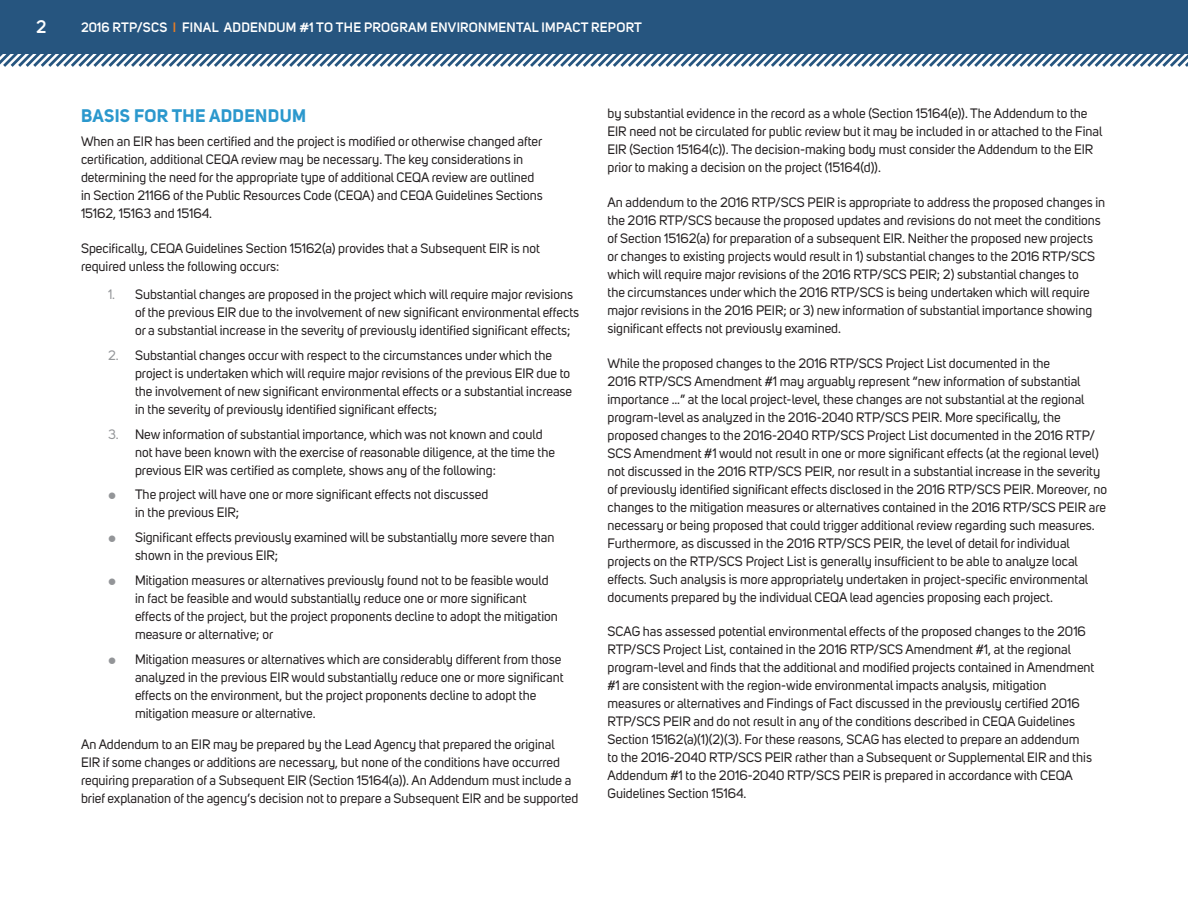
<style>
.page{position:relative;width:1188px;height:918px;background:#fff}
.page>*{position:absolute;margin:0;border:0;box-sizing:border-box;transform-origin:0 0}
.Heading_2{font:700 18px "Uni Sans";letter-spacing:.02em;color:#2b98cd}
.Pg_num_Even{font:600 18px "Uni Sans";color:#fff}
.t1{font:13.5px/18px "Uni Sans";color:#231f20}
.t2{font:600 13.5px "Uni Sans";letter-spacing:.02em;color:#fff}
.s1{color:#e67d25}
.s2{color:#939598}
</style>
<div class="page">
<div style="left:0;top:0;width:1188px;height:54px;background:#26557f"></div>
<svg style="left:0;top:54px;width:1188px;height:13px"></svg>
<p class="Pg_num_Even" style="left:36px;top:13px;width:12px">2</p>
<p class="t2" style="left:81px;top:17px;width:563px">2016 RTP/SCS <span class="s1">I</span> FINAL ADDENDUM #1 TO THE PROGRAM ENVIRONMENTAL IMPACT REPORT</p>
<p class="Heading_2" style="left:81px;top:104px;width:226px">BASIS FOR THE ADDENDUM</p>
<p class="t1" style="left:81px;top:133px;width:463px">When an EIR has been certified and the project is modified or otherwise changed after certification, additional CEQA review may be necessary. The key considerations in determining the need for the appropriate type of additional CEQA review are outlined in Section 21166 of the Public Resources Code (CEQA) and CEQA Guidelines Sections 15162, 15163 and 15164.</p>
<p class="t1" style="left:81px;top:240px;width:461px">Specifically, CEQA Guidelines Section 15162(a) provides that a Subsequent EIR is not required unless the following occurs:</p>
<p class="t1" style="left:135px;top:286px;width:446px;text-indent:-27px"><span class="s2">1.</span> Substantial changes are proposed in the project which will require major revisions of the previous EIR due to the involvement of new significant environmental effects or a substantial increase in the severity of previously identified significant effects;</p>
<p class="t1" style="left:135px;top:346px;width:439px;text-indent:-27px"><span class="s2">2.</span> Substantial changes occur with respect to the circumstances under which the project is undertaken which will require major revisions of the previous EIR due to the involvement of new significant environmental effects or a substantial increase in the severity of previously identified significant effects;</p>
<p class="t1" style="left:135px;top:425px;width:422px;text-indent:-27px"><span class="s2">3.</span> New information of substantial importance, which was not known and could not have been known with the exercise of reasonable diligence, at the time the previous EIR was certified as complete, shows any of the following:</p>
<p class="t1" style="left:135px;top:486px;width:355px">The project will have one or more significant effects not discussed in the previous EIR;</p>
<p class="t1" style="left:135px;top:529px;width:421px">Significant effects previously examined will be substantially more severe than shown in the previous EIR;</p>
<p class="t1" style="left:135px;top:571px;width:424px">Mitigation measures or alternatives previously found not to be feasible would in fact be feasible and would substantially reduce one or more significant effects of the project, but the project proponents decline to adopt the mitigation measure or alternative; or</p>
<p class="t1" style="left:135px;top:650px;width:430px">Mitigation measures or alternatives which are considerably different from those analyzed in the previous EIR would substantially reduce one or more significant effects on the environment, but the project proponents decline to adopt the mitigation measure or alternative.</p>
<p class="t1" style="left:81px;top:736px;width:499px">An Addendum to an EIR may be prepared by the Lead Agency that prepared the original<br>EIR if some changes or additions are necessary, but none of the conditions have occurred requiring preparation of a Subsequent EIR (Section 15164(a)). An Addendum must include a brief explanation of the agency’s decision not to prepare a Subsequent EIR and be supported</p>
<p class="t1" style="left:608px;top:105px;width:496px">by substantial evidence in the record as a whole (Section 15164(e)). The Addendum to the EIR need not be circulated for public review but it may be included in or attached to the Final EIR (Section 15164(c)). The decision-making body must consider the Addendum to the EIR prior to making a decision on the project (15164(d)).</p>
<p class="t1" style="left:608px;top:193px;width:499px">An addendum to the 2016 RTP/SCS PEIR is appropriate to address the proposed changes in the 2016 RTP/SCS because the proposed updates and revisions do not meet the conditions of Section 15162(a) for preparation of a subsequent EIR. Neither the proposed new projects or changes to existing projects would result in 1) substantial changes to the 2016 RTP/SCS which will require major revisions of the 2016 RTP/SCS PEIR; 2) substantial changes to<br>the circumstances under which the 2016 RTP/SCS is being undertaken which will require major revisions in the 2016 PEIR; or 3) new information of substantial importance showing significant effects not previously examined.</p>
<p class="t1" style="left:608px;top:354px;width:501px">While the proposed changes to the 2016 RTP/SCS Project List documented in the<br>2016 RTP/SCS Amendment #1 may arguably represent “new information of substantial importance …” at the local project-level, these changes are not substantial at the regional program-level as analyzed in the 2016-2040 RTP/SCS PEIR. More specifically, the proposed changes to the 2016-2040 RTP/SCS Project List documented in the 2016 RTP/ SCS Amendment #1 would not result in one or more significant effects (at the regional level) not discussed in the 2016 RTP/SCS PEIR, nor result in a substantial increase in the severity of previously identified significant effects disclosed in the 2016 RTP/SCS PEIR. Moreover, no changes to the mitigation measures or alternatives contained in the 2016 RTP/SCS PEIR are necessary or being proposed that could trigger additional review regarding such measures.<br>Furthermore, as discussed in the 2016 RTP/SCS PEIR, the level of detail for individual projects on the RTP/SCS Project List is generally insufficient to be able to analyze local effects. Such analysis is more appropriately undertaken in project-specific environmental documents prepared by the individual CEQA lead agencies proposing each project.</p>
<p class="t1" style="left:608px;top:623px;width:488px">SCAG has assessed potential environmental effects of the proposed changes to the 2016<br>RTP/SCS Project List, contained in the 2016 RTP/SCS Amendment #1, at the regional program-level and finds that the additional and modified projects contained in Amendment #1 are consistent with the region-wide environmental impacts analysis, mitigation measures or alternatives and Findings of Fact discussed in the previously certified 2016<br>RTP/SCS PEIR and do not result in any of the conditions described in CEQA Guidelines Section 15162(a)(1)(2)(3). For these reasons, SCAG has elected to prepare an addendum<br>to the 2016-2040 RTP/SCS PEIR rather than a Subsequent or Supplemental EIR and this Addendum #1 to the 2016-2040 RTP/SCS PEIR is prepared in accordance with CEQA Guidelines Section 15164.</p>
</div>
